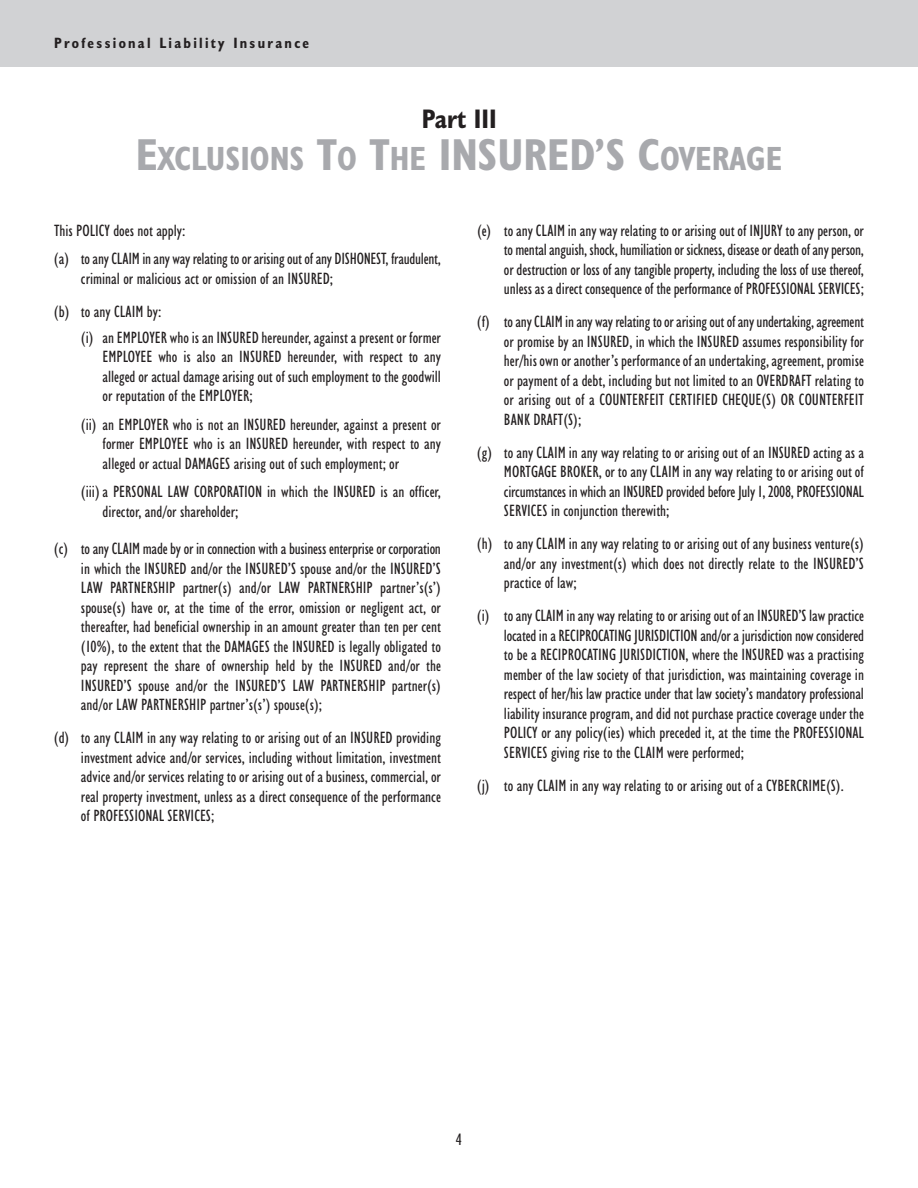
<style>
.page{position:relative;width:918px;height:1188px;background:#fff}
.page>*{position:absolute;margin:0;border:0;box-sizing:border-box;transform-origin:0 0}
.t1{font:700 condensed 33.75px "Humanist 521 BT";color:#a8a9ad}
.t2{font:700 condensed 27px "Humanist 521 BT";color:#231f20}
.t3{font:condensed 16.5px/19.5px "Humanist 521 BT";color:#231f20;text-align:justify}
.t4{font:700 condensed 15px "Humanist 521 BT";letter-spacing:.155em;color:#231f20}
.s1{font-size:45px}
</style>
<div class="page">
<div style="left:0;top:0;width:918px;height:67px;background:#d1d2d4"></div>
<p class="t4" style="left:54px;top:38px;width:257px">Professional Liability Insurance</p>
<h2 class="t2" style="left:422px;top:109px;width:76px">Part III</h2>
<h1 class="t1" style="left:136px;top:147px;width:648px"><span class="s1">E</span>XCLUSIONS <span class="s1">T</span>O <span class="s1">T</span>HE <span class="s1">INSURED’S C</span>OVERAGE</h1>
<p class="t3" style="left:54px;top:218px;width:388px;line-height:28.5px">This POLICY does not apply:<br>(a) to any CLAIM in any way relating to or arising out of any DISHONEST, fraudulent,</p>
<p class="t3" style="left:54px;top:263px;width:281px;line-height:33px;text-indent:27px">criminal or malicious act or omission of an INSURED; (b) to any CLAIM by:</p>
<p class="t3" style="left:103px;top:329px;width:340px;text-indent:-22px">(i) an EMPLOYER who is an INSURED hereunder, against a present or former EMPLOYEE who is also an INSURED hereunder, with respect to any alleged or actual damage arising out of such employment to the goodwill or reputation of the EMPLOYER;</p>
<p class="t3" style="left:103px;top:416px;width:340px;text-indent:-22px">(ii) an EMPLOYER who is not an INSURED hereunder, against a present or former EMPLOYEE who is an INSURED hereunder, with respect to any alleged or actual DAMAGES arising out of such employment; or</p>
<p class="t3" style="left:103px;top:484px;width:340px;text-indent:-22px">(iii) a PERSONAL LAW CORPORATION in which the INSURED is an officer, director, and/or shareholder;</p>
<p class="t3" style="left:81px;top:541px;width:362px;text-indent:-27px">(c) to any CLAIM made by or in connection with a business enterprise or corporation in which the INSURED and/or the INSURED’S spouse and/or the INSURED’S LAW PARTNERSHIP partner(s) and/or LAW PARTNERSHIP partner’s(s’) spouse(s) have or, at the time of the error, omission or negligent act, or thereafter, had beneficial ownership in an amount greater than ten per cent (10%), to the extent that the DAMAGES the INSURED is legally obligated to pay represent the share of ownership held by the INSURED and/or the INSURED’S spouse and/or the INSURED’S LAW PARTNERSHIP partner(s) and/or LAW PARTNERSHIP partner’s(s’) spouse(s);</p>
<p class="t3" style="left:81px;top:730px;width:362px;text-indent:-27px">(d) to any CLAIM in any way relating to or arising out of an INSURED providing investment advice and/or services, including without limitation, investment advice and/or services relating to or arising out of a business, commercial, or real property investment, unless as a direct consequence of the performance of PROFESSIONAL SERVICES;</p>
<p class="t3" style="left:504px;top:222px;width:362px;text-indent:-27px">(e) to any CLAIM in any way relating to or arising out of INJURY to any person, or to mental anguish, shock,humiliationor sickness,diseaseordeathofanyperson, or destruction or loss of any tangible property, including the loss of use thereof, unless as a direct consequence of the performance of PROFESSIONAL SERVICES;</p>
<p class="t3" style="left:504px;top:314px;width:362px;text-indent:-27px">(f) to any CLAIM in any way relating to or arising out of any undertaking, agreement or promise by an INSURED, in which the INSURED assumes responsibility for her/his own or another’s performance of an undertaking, agreement, promise or payment of a debt, including but not limited to an OVERDRAFT relating to or arising out of a COUNTERFEIT CERTIFIED CHEQUE(S) OR COUNTERFEIT BANK DRAFT(S);</p>
<p class="t3" style="left:504px;top:444px;width:362px;text-indent:-27px">(g) to any CLAIM in any way relating to or arising out of an INSURED acting as a MORTGAGE BROKER, or to any CLAIM in any way relating to or arising out of circumstances in which an INSURED provided before July 1, 2008, PROFESSIONAL SERVICES in conjunction therewith;</p>
<p class="t3" style="left:504px;top:536px;width:362px;text-indent:-27px">(h) to any CLAIM in any way relating to or arising out of any business venture(s) and/or any investment(s) which does not directly relate to the INSURED’S practice of law;</p>
<p class="t3" style="left:504px;top:608px;width:362px;text-indent:-27px">(i) to any CLAIM in any way relating to or arising out of an INSURED’S law practice located in a RECIPROCATING JURISDICTION and/or a jurisdiction now considered to be a RECIPROCATING JURISDICTION, where the INSURED was a practising member of the law society of that jurisdiction, was maintaining coverage in respect of her/his law practice under that law society’s mandatory professional liability insurance program, and did not purchase practice coverage under the POLICY or any policy(ies) which preceded it, at the time the PROFESSIONAL SERVICES giving rise to the CLAIM were performed;</p>
<p class="t3" style="left:477px;top:777px;width:368px">(j) to any CLAIM in any way relating to or arising out of a CYBERCRIME(S).</p>
<p class="t3" style="left:456px;top:1132px;width:8px">4</p>
</div>
